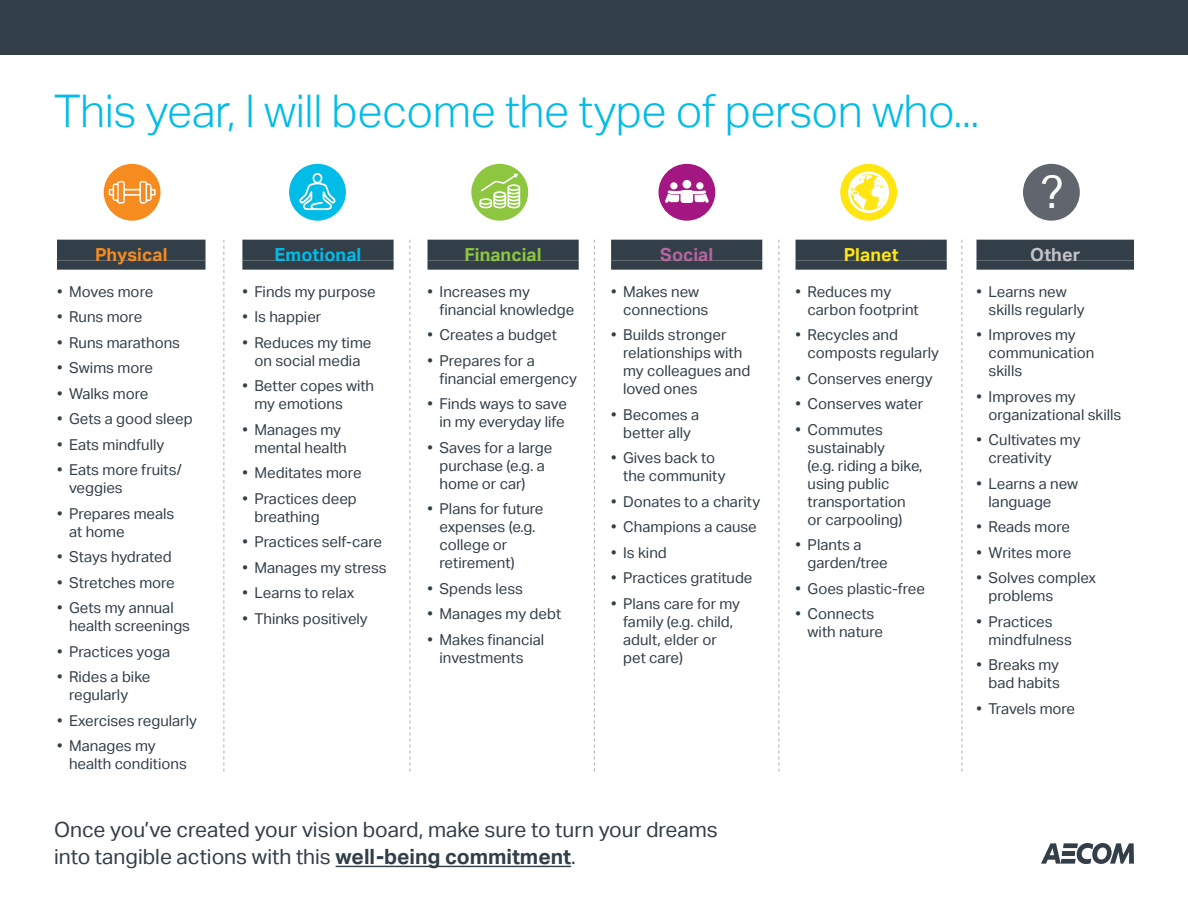
<style>
.page{position:relative;width:1188px;height:918px;background:#fff}
.page>*{position:absolute;margin:0;border:0;box-sizing:border-box;transform-origin:0 0}
.t1{font:300 45px "AECOM Sans";letter-spacing:-.01em;color:#00bce7}
.t2{font:45px "AECOM Sans";color:#fff}
.t3{font:21px/27px "AECOM Sans";color:#323f49}
.t4{font:700 18px "AECOM Sans";letter-spacing:.005em;color:#00bce7}
.t5{font:700 18px "AECOM Sans";letter-spacing:.005em;color:#8dc63f}
.t6{font:700 18px "AECOM Sans";letter-spacing:.005em;color:#f68b1f}
.t7{font:700 18px "AECOM Sans";letter-spacing:.005em;color:#b864a0}
.t8{font:700 18px "AECOM Sans";letter-spacing:.005em;color:#ffe512}
.t9{font:700 18px "AECOM Sans";letter-spacing:.005em;color:#c3c3c7}
.t10{font:15px/18px "AECOM Sans";color:#323f49}
.s1{font-weight:700}
</style>
<div class="page">
<div style="left:0;top:0;width:1188px;height:54px;background:#323f49"></div>
<div style="left:104px;top:164px;width:57px;height:57px;background:#f68b1f;border-radius:50%"></div>
<svg style="left:108px;top:180px;width:48px;height:24px"></svg>
<div style="left:289px;top:164px;width:57px;height:57px;background:#00bce7;border-radius:50%"></div>
<svg style="left:299px;top:173px;width:37px;height:37px"></svg>
<div style="left:471px;top:164px;width:57px;height:57px;background:#8dc63f;border-radius:50%"></div>
<svg style="left:479px;top:174px;width:41px;height:35px"></svg>
<div style="left:659px;top:164px;width:56px;height:57px;background:#a41681;border-radius:50%"></div>
<svg style="left:665px;top:190px;width:44px;height:13px"></svg>
<div style="left:683px;top:180px;width:8px;height:9px;background:#fff;border-radius:50%"></div>
<div style="left:670px;top:182px;width:8px;height:7px;background:#fff;border-radius:50%"></div>
<div style="left:696px;top:182px;width:8px;height:7px;background:#fff;border-radius:50%"></div>
<div style="left:840px;top:164px;width:57px;height:57px;background:#ffe512;border-radius:50%"></div>
<svg style="left:848px;top:171px;width:41px;height:42px"></svg>
<div style="left:57px;top:240px;width:149px;height:21px;background:#323f49"></div>
<div style="left:57px;top:261px;width:149px;height:9px;background:#323f49"></div>
<div style="left:242px;top:240px;width:152px;height:21px;background:#323f49"></div>
<div style="left:242px;top:261px;width:152px;height:9px;background:#323f49"></div>
<div style="left:428px;top:240px;width:151px;height:21px;background:#323f49"></div>
<div style="left:428px;top:261px;width:151px;height:9px;background:#323f49"></div>
<div style="left:611px;top:240px;width:151px;height:21px;background:#323f49"></div>
<div style="left:611px;top:261px;width:151px;height:9px;background:#323f49"></div>
<div style="left:796px;top:240px;width:151px;height:21px;background:#323f49"></div>
<div style="left:796px;top:261px;width:151px;height:9px;background:#323f49"></div>
<hr style="left:336px;top:866px;width:235px;height:1px;background:#323f49">
<svg style="left:224px;top:240px;width:1px;height:531px"></svg>
<svg style="left:410px;top:240px;width:1px;height:531px"></svg>
<svg style="left:594px;top:240px;width:1px;height:531px"></svg>
<svg style="left:778px;top:240px;width:1px;height:531px"></svg>
<svg style="left:962px;top:240px;width:1px;height:531px"></svg>
<svg style="left:1041px;top:843px;width:93px;height:21px"></svg>
<div style="left:977px;top:240px;width:157px;height:21px;background:#323f49"></div>
<div style="left:977px;top:261px;width:157px;height:9px;background:#323f49"></div>
<div style="left:1023px;top:164px;width:57px;height:57px;background:#61656e;border-radius:50%"></div>
<h1 class="t1" style="left:54px;top:85px;width:927px">This year, I will become the type of person who...</h1>
<h1 class="t2" style="left:1041px;top:166px;width:24px">?</h1>
<p class="t6" style="left:95px;top:244px;width:74px">Physical</p>
<p class="t10" style="left:57px;top:282px;width:98px">• Moves more</p>
<p class="t10" style="left:57px;top:308px;width:87px">• Runs more</p>
<p class="t10" style="left:57px;top:333px;width:125px">• Runs marathons</p>
<p class="t10" style="left:57px;top:359px;width:97px">• Swims more</p>
<p class="t10" style="left:57px;top:384px;width:93px">• Walks more</p>
<p class="t10" style="left:57px;top:410px;width:137px">• Gets a good sleep</p>
<p class="t10" style="left:57px;top:435px;width:109px">• Eats mindfully</p>
<p class="t10" style="left:69px;top:461px;width:114px;text-indent:-12px">• Eats more fruits/ veggies</p>
<p class="t10" style="left:69px;top:504px;width:107px;text-indent:-12px">• Prepares meals at home</p>
<p class="t10" style="left:57px;top:548px;width:116px">• Stays hydrated</p>
<p class="t10" style="left:57px;top:573px;width:119px">• Stretches more</p>
<p class="t10" style="left:69px;top:599px;width:123px;text-indent:-12px">• Gets my annual health screenings</p>
<p class="t10" style="left:57px;top:642px;width:115px">• Practices yoga</p>
<p class="t10" style="left:69px;top:668px;width:83px;text-indent:-12px">• Rides a bike regularly</p>
<p class="t10" style="left:57px;top:711px;width:141px">• Exercises regularly</p>
<p class="t10" style="left:69px;top:737px;width:119px;text-indent:-12px">• Manages my health conditions</p>
<p class="t4" style="left:275px;top:244px;width:88px">Emotional</p>
<p class="t10" style="left:242px;top:282px;width:135px">• Finds my purpose</p>
<p class="t10" style="left:242px;top:308px;width:80px">• Is happier</p>
<p class="t10" style="left:242px;top:333px;width:131px;text-align:center">• Reduces my time on social media</p>
<p class="t10" style="left:255px;top:377px;width:121px;text-indent:-12px">• Better copes with my emotions</p>
<p class="t10" style="left:255px;top:420px;width:94px;text-indent:-12px">• Manages my mental health</p>
<p class="t10" style="left:242px;top:464px;width:121px">• Meditates more</p>
<p class="t10" style="left:255px;top:489px;width:104px;text-indent:-12px">• Practices deep breathing</p>
<p class="t10" style="left:242px;top:533px;width:141px">• Practices self-care</p>
<p class="t10" style="left:242px;top:558px;width:146px">• Manages my stress</p>
<p class="t10" style="left:242px;top:584px;width:114px">• Learns to relax</p>
<p class="t10" style="left:242px;top:609px;width:127px">• Thinks positively</p>
<p class="t5" style="left:465px;top:244px;width:78px">Financial</p>
<p class="t10" style="left:440px;top:282px;width:136px;text-indent:-12px">• Increases my financial knowledge</p>
<p class="t10" style="left:428px;top:326px;width:131px">• Creates a budget</p>
<p class="t10" style="left:440px;top:351px;width:139px;text-indent:-12px">• Prepares for a financial emergency</p>
<p class="t10" style="left:428px;top:395px;width:141px;text-align:right">• Finds ways to save in my everyday life</p>
<p class="t10" style="left:440px;top:438px;width:114px;text-indent:-12px">• Saves for a large purchase (e.g. a home or car)</p>
<p class="t10" style="left:440px;top:500px;width:105px;text-indent:-12px">• Plans for future expenses (e.g. college or retirement)</p>
<p class="t10" style="left:428px;top:579px;width:97px">• Spends less</p>
<p class="t10" style="left:428px;top:605px;width:135px">• Manages my debt</p>
<p class="t10" style="left:428px;top:630px;width:118px;text-align:center">• Makes financial investments</p>
<p class="t7" style="left:660px;top:244px;width:55px">Social</p>
<p class="t10" style="left:623px;top:282px;width:87px;text-indent:-12px">• Makes new connections</p>
<p class="t10" style="left:623px;top:326px;width:129px;text-indent:-12px">• Builds stronger relationships with my colleagues and loved ones</p>
<p class="t10" style="left:611px;top:405px;width:90px;text-align:center">• Becomes a better ally</p>
<p class="t10" style="left:623px;top:449px;width:104px;text-indent:-12px">• Gives back to the community</p>
<p class="t10" style="left:611px;top:492px;width:151px">• Donates to a charity</p>
<p class="t10" style="left:611px;top:518px;width:147px">• Champions a cause</p>
<p class="t10" style="left:611px;top:543px;width:57px">• Is kind</p>
<p class="t10" style="left:611px;top:569px;width:143px">• Practices gratitude</p>
<p class="t10" style="left:623px;top:594px;width:118px;text-indent:-12px">• Plans care for my family (e.g. child, adult, elder or pet care)</p>
<h2 class="t3" style="left:54px;top:817px;width:665px">Once you’ve created your vision board, make sure to turn your dreams into tangible actions with this <span class="s1">well-being commitment</span>.</h2>
<p class="t8" style="left:844px;top:244px;width:56px">Planet</p>
<p class="t10" style="left:808px;top:282px;width:113px;text-indent:-12px">• Reduces my carbon footprint</p>
<p class="t10" style="left:808px;top:326px;width:133px;text-indent:-12px">• Recycles and composts regularly</p>
<p class="t10" style="left:796px;top:369px;width:139px">• Conserves energy</p>
<p class="t10" style="left:796px;top:395px;width:129px">• Conserves water</p>
<p class="t10" style="left:808px;top:420px;width:116px;text-indent:-12px">• Commutes sustainably<br>(e.g. riding a bike, using public transportation or carpooling)</p>
<p class="t10" style="left:808px;top:536px;width:82px;text-indent:-12px">• Plants a garden/tree</p>
<p class="t10" style="left:796px;top:579px;width:131px">• Goes plastic-free</p>
<p class="t10" style="left:808px;top:605px;width:77px;text-indent:-12px">• Connects with nature</p>
<p class="t9" style="left:1030px;top:244px;width:52px">Other</p>
<p class="t10" style="left:989px;top:282px;width:98px;text-indent:-12px">• Learns new skills regularly</p>
<p class="t10" style="left:989px;top:326px;width:107px;text-indent:-12px">• Improves my communication skills</p>
<p class="t10" style="left:989px;top:387px;width:134px;text-indent:-12px">• Improves my organizational skills</p>
<p class="t10" style="left:989px;top:431px;width:93px;text-indent:-12px">• Cultivates my creativity</p>
<p class="t10" style="left:989px;top:474px;width:91px;text-indent:-12px">• Learns a new language</p>
<p class="t10" style="left:977px;top:518px;width:95px">• Reads more</p>
<p class="t10" style="left:977px;top:543px;width:96px">• Writes more</p>
<p class="t10" style="left:989px;top:569px;width:109px;text-indent:-12px">• Solves complex problems</p>
<p class="t10" style="left:989px;top:612px;width:85px;text-indent:-12px">• Practices mindfulness</p>
<p class="t10" style="left:977px;top:656px;width:85px;text-align:right">• Breaks my bad habits</p>
<p class="t10" style="left:977px;top:699px;width:100px">• Travels more</p>
</div>
